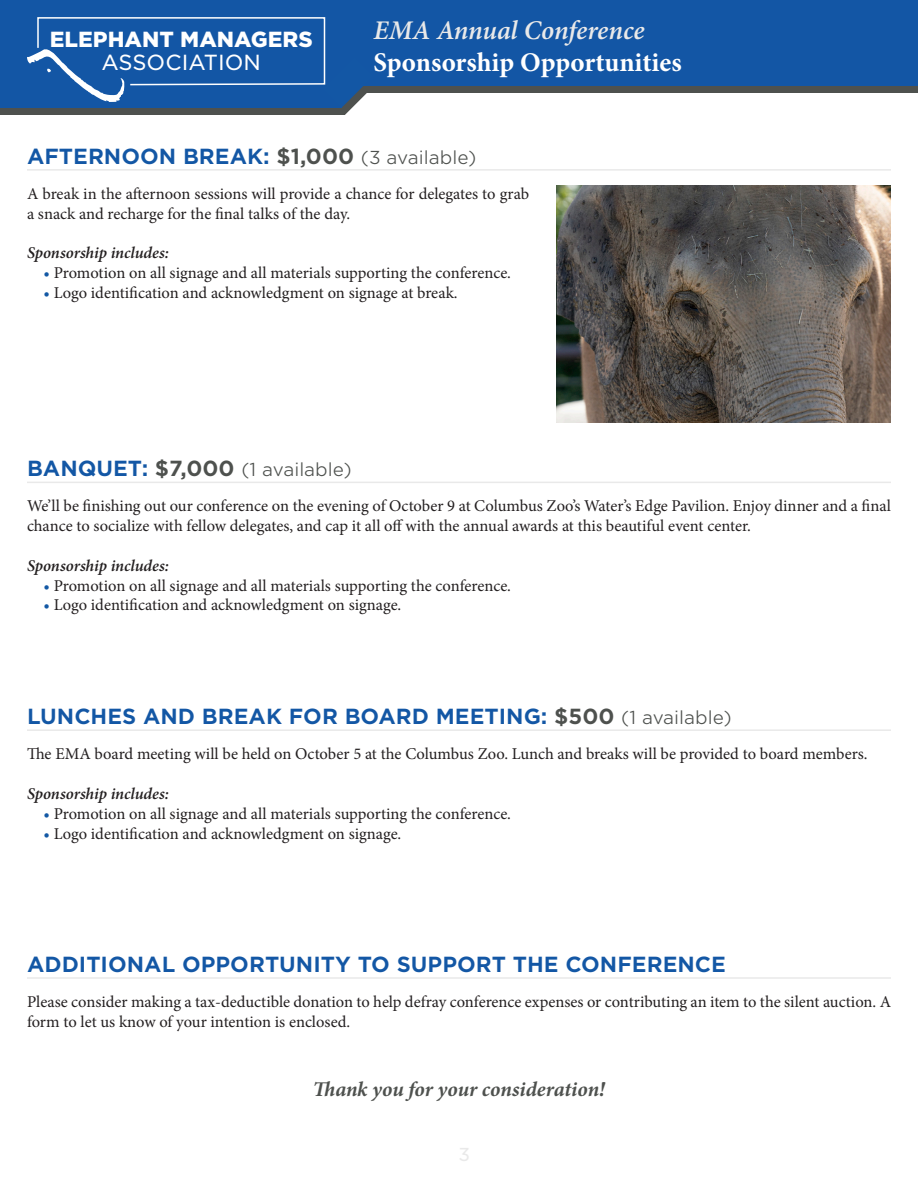
<style>
.page{position:relative;width:918px;height:1188px;background:#fff}
.page>*{position:absolute;margin:0;border:0;box-sizing:border-box;transform-origin:0 0}
.t1{font:700 27px "Minion Pro";color:#fff}
.t2{font:italic 600 27px "Minion Pro";letter-spacing:-.005em;color:#e9e9e9}
.t3{font:700 21px "Gotham S Sm";color:#1357a5}
.t4{font:italic 700 21px "Minion Pro";letter-spacing:-.005em;color:#4e514e}
.t5{font:900 21px/22.5px "Gotham S Sm";color:#fff;text-align:center}
.t6{font:300 18px "Gotham S Sm";color:#4e514e}
.t7{font:18px "Gotham S Sm";color:#e9e9e9}
.t8{font:16.5px/19.8px "Minion Pro";color:#231f20}
.t9{font:italic 600 16.5px "Minion Pro";letter-spacing:-.005em;color:#231f20}
.s1{font-weight:400}
.s2{color:#4e514e}
.s3{font-weight:300;font-size:18px;color:#4e514e}
.s4{color:#1358a4}
.s5{font-weight:700;font-size:21px;color:#1357a5}
.s6{font-weight:700;font-size:21px}
</style>
<div class="page">
<svg style="left:377px;top:85px;width:541px;height:7px;background:#45515a"></svg>
<div style="left:332px;top:0;width:586px;height:85px;background:#1356a5"></div>
<div style="left:0;top:0;width:341px;height:108px;background:#1356a5"></div>
<svg style="left:27px;top:17px;width:350px;height:98px"></svg>
<hr style="left:27px;top:169px;width:864px;height:2px;background:#e9e9e9">
<img style="left:556px;top:186px;width:335px;height:237px">
<hr style="left:27px;top:482px;width:864px;height:1px;background:#e9e9e9">
<hr style="left:27px;top:977px;width:864px;height:2px;background:#e9e9e9">
<hr style="left:27px;top:729px;width:864px;height:2px;background:#e9e9e9">
<p class="t5" style="left:50px;top:28px;width:265px">ELEPHANT MANAGERS<br><span class="s1">ASSOCIATION</span></p>
<p class="t2" style="left:374px;top:11px;width:273px">EMA Annual Conference</p>
<p class="t1" style="left:374px;top:44px;width:310px">Sponsorship Opportunities</p>
<p class="t3" style="left:27px;top:142px;width:451px">AFTERNOON BREAK: <span class="s2">$1,000</span> <span class="s3">(3 available)</span></p>
<p class="t8" style="left:27px;top:184px;width:504px">A break in the afternoon sessions will provide a chance for delegates to grab a snack and recharge for the final talks of the day.</p>
<p class="t9" style="left:27px;top:242px;width:143px">Sponsorship includes:</p>
<p class="t8" style="left:44px;top:263px;width:469px"><span class="s4">•</span> Promotion on all signage and all materials supporting the conference.</p>
<p class="t8" style="left:44px;top:283px;width:416px"><span class="s4">•</span> Logo identification and acknowledgment on signage at break.</p>
<p class="t6" style="left:27px;top:458px;width:326px"><span class="s5">BANQUET:</span> <span class="s6">$7,000</span> (1 available)</p>
<p class="t8" style="left:27px;top:496px;width:865px">We’ll be finishing out our conference on the evening of October 9 at Columbus Zoo’s Water’s Edge Pavilion. Enjoy dinner and a final chance to socialize with fellow delegates, and cap it all off with the annual awards at this beautiful event center.</p>
<p class="t9" style="left:27px;top:554px;width:143px">Sponsorship includes:</p>
<p class="t8" style="left:44px;top:576px;width:469px"><span class="s4">•</span> Promotion on all signage and all materials supporting the conference.</p>
<p class="t8" style="left:44px;top:595px;width:359px"><span class="s4">•</span> Logo identification and acknowledgment on signage.</p>
<p class="t3" style="left:27px;top:702px;width:706px">LUNCHES AND BREAK FOR BOARD MEETING: <span class="s2">$500</span> <span class="s3">(1 available)</span></p>
<p class="t8" style="left:27px;top:744px;width:842px">The EMA board meeting will be held on October 5 at the Columbus Zoo. Lunch and breaks will be provided to board members.</p>
<p class="t9" style="left:27px;top:782px;width:143px">Sponsorship includes:</p>
<p class="t8" style="left:44px;top:804px;width:469px"><span class="s4">•</span> Promotion on all signage and all materials supporting the conference.</p>
<p class="t8" style="left:44px;top:823px;width:359px"><span class="s4">•</span> Logo identification and acknowledgment on signage.</p>
<p class="t3" style="left:27px;top:950px;width:701px">ADDITIONAL OPPORTUNITY TO SUPPORT THE CONFERENCE</p>
<p class="t8" style="left:27px;top:992px;width:866px">Please consider making a tax-deductible donation to help defray conference expenses or contributing an item to the silent auction. A form to let us know of your intention is enclosed.</p>
<p class="t4" style="left:313px;top:1075px;width:294px">Thank you for your consideration!</p>
<p class="t7" style="left:459px;top:1142px;width:13px">3</p>
</div>
